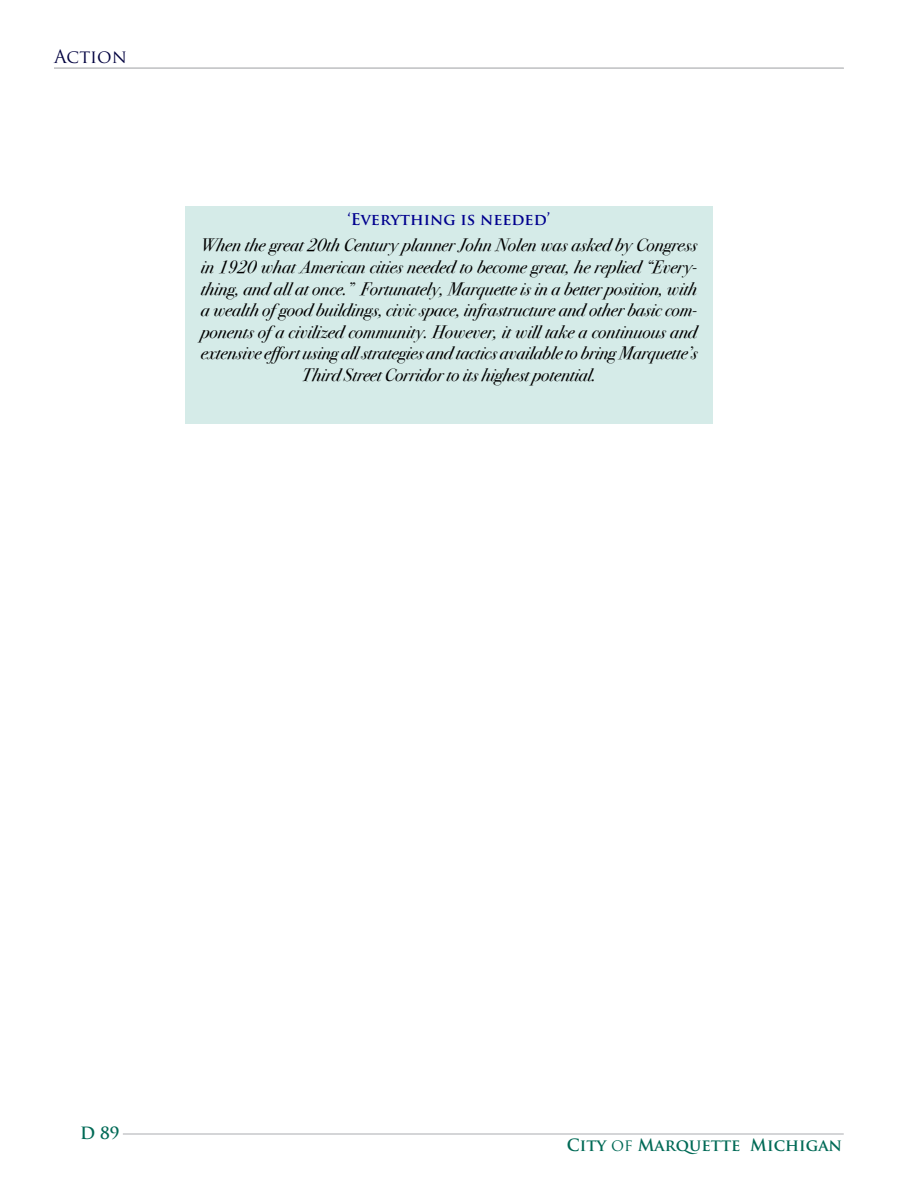
<style>
.page{position:relative;width:918px;height:1188px;background:#fff}
.page>*{position:absolute;margin:0;border:0;box-sizing:border-box;transform-origin:0 0}
.t1{font:18px/21.6px "Bodoni Svty Two ITCTT Book Ita";color:#000;text-align:center}
.t2{font:18px "Trajan Pro";color:#00003f}
.t3{font:700 16.5px "Trajan Pro";color:#006a56}
.t4{font:700 15.75px "Trajan Pro";color:#00008e}
.s1{font-weight:400}
</style>
<div class="page">
<hr style="left:123px;top:1133px;width:721px;height:2px;background:#c7c8ca">
<hr style="left:54px;top:68px;width:790px;height:1px;background:#c7c8ca">
<div style="left:185px;top:206px;width:528px;height:218px;background:#d5ebe8"></div>
<p class="t2" style="left:54px;top:45px;width:74px">Action</p>
<p class="t4" style="left:348px;top:210px;width:204px">‘Everything is needed’</p>
<p class="t1" style="left:201px;top:233px;width:498px">When the great 20th Century planner John Nolen was asked by Congress in 1920 what American cities needed to become great, he replied “Every&shy;thing, and all at once.” Fortunately, Marquette is in a better position, with a wealth of good buildings, civic space, infrastructure and other basic com&shy;ponents of a civilized community. However, it will take a continuous and extensive effort using all strategies and tactics available to bring Marquette’s Third Street Corridor to its highest potential.</p>
<p class="t3" style="left:80px;top:1123px;width:41px">D 89</p>
<p class="t3" style="left:567px;top:1135px;width:277px">City <span class="s1">of</span> Marquette Michigan</p>
</div>
